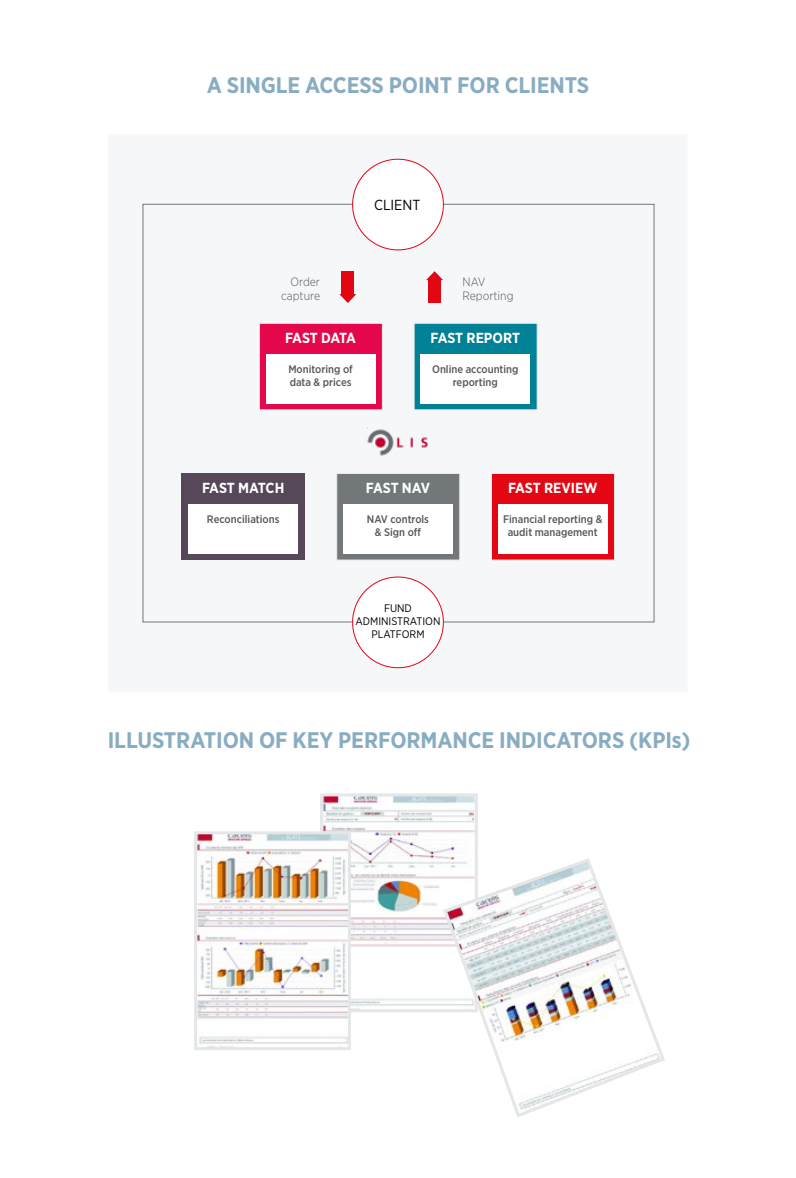
<style>
.page{position:relative;width:796px;height:1178px;background:#fff}
.page>*{position:absolute;margin:0;border:0;box-sizing:border-box;transform-origin:0 0}
.t1{font:700 22.5px "Gotham Narrow";letter-spacing:-.005em;color:#88adc2}
.t2{font:700 14.55px "Gotham Narrow";letter-spacing:-.005em;color:#fff}
.t3{font:700 14.55px "Gotham Narrow";letter-spacing:-.05em;color:#fff}
.t4{font:14.55px "Gotham Narrow";color:#000}
.t5{font:300 12px/14.4px "Gotham Narrow";color:#575756}
.t6{font:500 10.95px/13px "Gotham Narrow";color:#575756;text-align:center}
.t7{font:10.95px/13px "Gotham Narrow";color:#000;text-align:center}
</style>
<div class="page">
<img style="left:324px;top:797px;width:149px;height:209px">
<div style="left:320px;top:793px;width:157px;height:219px;border:3px solid #e4e6e7"></div>
<svg style="left:441px;top:856px;width:224px;height:261px"></svg>
<img style="left:198px;top:835px;width:149px;height:210px">
<div style="left:194px;top:831px;width:157px;height:219px;border:3px solid #e4e6e7"></div>
<div style="left:108px;top:134px;width:579px;height:558px;background:#f5f7f9"></div>
<div style="left:259px;top:323px;width:123px;height:87px;background:#e5074b;border:1px solid #eaebeb"></div>
<div style="left:265px;top:354px;width:110px;height:49px;background:#fff"></div>
<div style="left:413px;top:323px;width:124px;height:87px;background:#008195;border:1px solid #eaebeb"></div>
<div style="left:420px;top:354px;width:110px;height:49px;background:#fff"></div>
<div style="left:336px;top:473px;width:124px;height:87px;background:#72787a;border:1px solid #eaebeb"></div>
<div style="left:343px;top:504px;width:109px;height:49px;background:#fff"></div>
<div style="left:491px;top:473px;width:123px;height:87px;background:#e30613;border:1px solid #eaebeb"></div>
<div style="left:497px;top:504px;width:110px;height:49px;background:#fff"></div>
<div style="left:182px;top:473px;width:123px;height:87px;background:#564759"></div>
<div style="left:188px;top:504px;width:110px;height:49px;background:#fff"></div>
<div style="left:341px;top:271px;width:13px;height:24px;background:#e30613"></div>
<svg style="left:339px;top:294px;width:17px;height:9px"></svg>
<div style="left:428px;top:279px;width:12px;height:24px;background:#e30613"></div>
<svg style="left:426px;top:271px;width:17px;height:9px"></svg>
<img style="left:367px;top:428px;width:61px;height:28px">
<div style="left:352px;top:159px;width:91px;height:91px;background:#fff;border-radius:50%"></div>
<div style="left:352px;top:577px;width:91px;height:91px;background:#fff;border-radius:50%"></div>
<h1 class="t1" style="left:207px;top:70px;width:384px">A SINGLE ACCESS POINT FOR CLIENTS</h1>
<h2 class="t4" style="left:374px;top:196px;width:48px">CLIENT</h2>
<p class="t5" style="left:281px;top:274px;width:40px;text-align:right">Order capture</p>
<h2 class="t3" style="left:285px;top:329px;width:72px">FAST DATA</h2>
<p class="t6" style="left:288px;top:362px;width:66px;text-align:left">Monitoring of data &amp; prices</p>
<p class="t5" style="left:462px;top:274px;width:52px">NAV<br>Reporting</p>
<h2 class="t2" style="left:430px;top:329px;width:91px">FAST REPORT</h2>
<p class="t6" style="left:432px;top:362px;width:88px">Online accounting reporting</p>
<h2 class="t2" style="left:202px;top:479px;width:84px">FAST MATCH</h2>
<p class="t6" style="left:207px;top:512px;width:74px">Reconciliations</p>
<h2 class="t2" style="left:366px;top:479px;width:65px">FAST NAV</h2>
<p class="t6" style="left:367px;top:512px;width:64px">NAV controls &amp; Sign off</p>
<h2 class="t2" style="left:507px;top:479px;width:91px">FAST REVIEW</h2>
<p class="t6" style="left:502px;top:512px;width:101px">Financial reporting &amp; audit management</p>
<p class="t7" style="left:355px;top:601px;width:86px">FUND<br>ADMINISTRATION<br>PLATFORM</p>
<h1 class="t1" style="left:108px;top:725px;width:583px">ILLUSTRATION OF KEY PERFORMANCE INDICATORS (KPIs)</h1>
</div>
